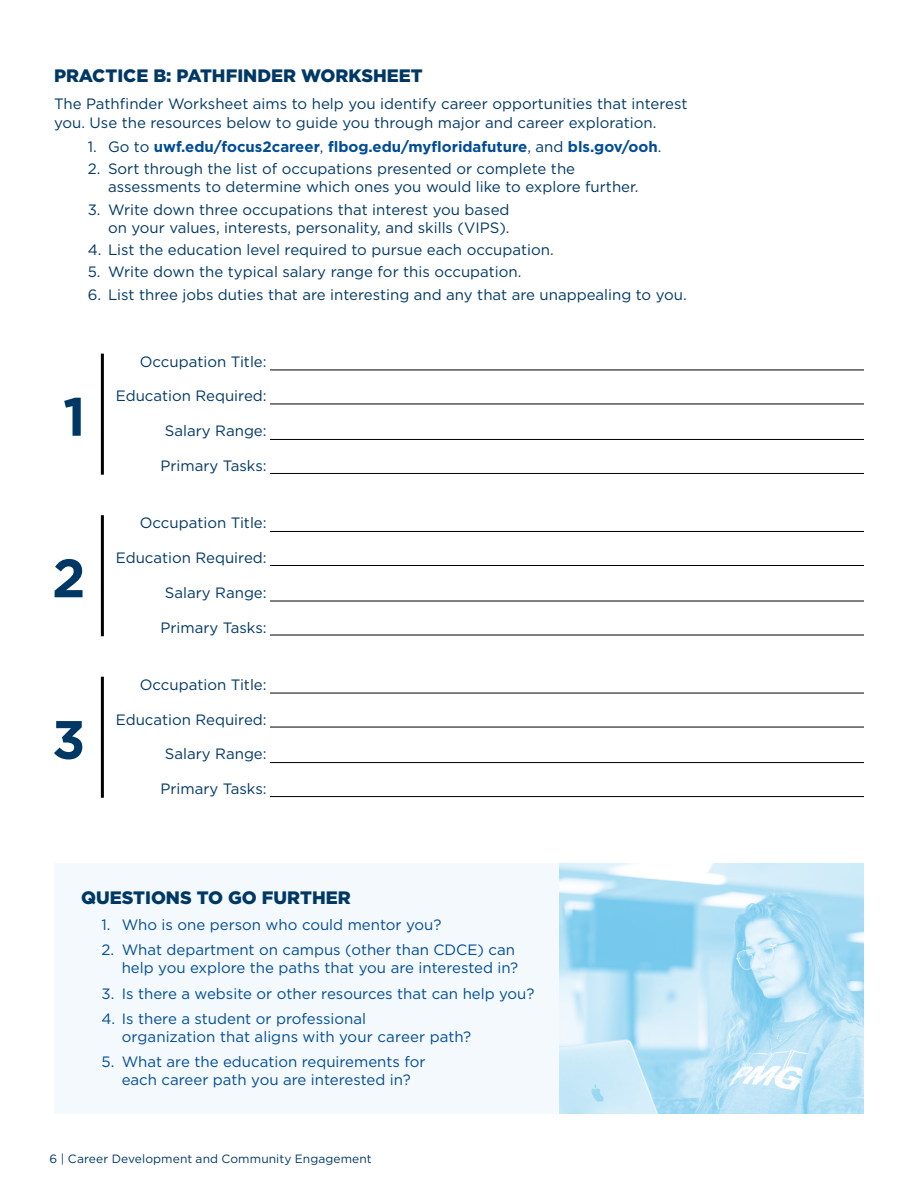
<style>
.page{position:relative;width:918px;height:1188px;background:#fff}
.page>*{position:absolute;margin:0;border:0;box-sizing:border-box;transform-origin:0 0}
.t1{font:700 54px "Gotham";color:#003865}
.Header_Midnight{font:900 18px "Gotham";color:#003865}
.Paragraph{font:15px/18px "Gotham";color:#003865}
.t2{font:15px/18px "Gotham";color:#004c97;text-align:right}
.t3{font:700 15px "Gotham";color:#004c97}
.t4{font:12px "Gotham";letter-spacing:.01em;color:#003865}
.s1{font-weight:400;color:#003865}
</style>
<div class="page">
<hr style="left:101px;top:354px;width:3px;height:121px;background:#000">
<hr style="left:270px;top:370px;width:594px;height:1px;background:#000">
<hr style="left:270px;top:404px;width:594px;height:1px;background:#000">
<hr style="left:270px;top:439px;width:594px;height:1px;background:#000">
<hr style="left:270px;top:473px;width:594px;height:1px;background:#000">
<hr style="left:101px;top:515px;width:3px;height:121px;background:#000">
<hr style="left:270px;top:531px;width:594px;height:1px;background:#000">
<hr style="left:270px;top:565px;width:594px;height:1px;background:#000">
<hr style="left:270px;top:601px;width:594px;height:1px;background:#000">
<hr style="left:270px;top:635px;width:594px;height:1px;background:#000">
<hr style="left:101px;top:677px;width:3px;height:121px;background:#000">
<hr style="left:270px;top:693px;width:594px;height:1px;background:#000">
<hr style="left:270px;top:727px;width:594px;height:1px;background:#000">
<hr style="left:270px;top:762px;width:594px;height:1px;background:#000">
<hr style="left:270px;top:796px;width:594px;height:1px;background:#000">
<div style="left:54px;top:863px;width:810px;height:250px;background:#f4f9fd"></div>
<svg style="left:559px;top:863px;width:305px;height:250px;background:#b7e2f5"></svg>
<p class="Header_Midnight" style="left:54px;top:64px;width:370px">PRACTICE B: PATHFINDER WORKSHEET</p>
<p class="Paragraph" style="left:54px;top:93px;width:635px;line-height:19.5px">The Pathfinder Worksheet aims to help you identify career opportunities that interest you. Use the resources below to guide you through major and career exploration.</p>
<p class="t3" style="left:88px;top:137px;width:573px"><span class="s1">1. Go to</span> uwf.edu/focus2career<span class="s1">,</span> flbog.edu/myfloridafuture<span class="s1">, and</span> bls.gov/ooh<span class="s1">.</span></p>
<p class="Paragraph" style="left:108px;top:160px;width:530px;text-indent:-20px">2. Sort through the list of occupations presented or complete the assessments to determine which ones you would like to explore further.</p>
<p class="Paragraph" style="left:88px;top:200px;width:423px;text-align:right">3. Write down three occupations that interest you based on your values, interests, personality, and skills (VIPS).</p>
<p class="Paragraph" style="left:88px;top:240px;width:465px">4. List the education level required to pursue each occupation.</p>
<p class="Paragraph" style="left:88px;top:263px;width:433px">5. Write down the typical salary range for this occupation.</p>
<p class="Paragraph" style="left:88px;top:285px;width:598px">6. List three jobs duties that are interesting and any that are unappealing to you.</p>
<p class="t1" style="left:63px;top:381px;width:24px">1</p>
<p class="t1" style="left:52px;top:542px;width:35px">2</p>
<p class="t1" style="left:52px;top:704px;width:35px">3</p>
<p class="Paragraph" style="left:140px;top:352px;width:128px">Occupation Title:</p>
<p class="Paragraph" style="left:116px;top:387px;width:152px">Education Required:</p>
<p class="Paragraph" style="left:165px;top:422px;width:103px">Salary Range:</p>
<p class="Paragraph" style="left:160px;top:456px;width:108px">Primary Tasks:</p>
<p class="Paragraph" style="left:140px;top:514px;width:128px">Occupation Title:</p>
<p class="Paragraph" style="left:116px;top:548px;width:152px">Education Required:</p>
<p class="Paragraph" style="left:165px;top:583px;width:103px">Salary Range:</p>
<p class="Paragraph" style="left:160px;top:618px;width:108px">Primary Tasks:</p>
<p class="Paragraph" style="left:140px;top:675px;width:128px">Occupation Title:</p>
<p class="Paragraph" style="left:116px;top:710px;width:152px">Education Required:</p>
<p class="Paragraph" style="left:165px;top:745px;width:103px">Salary Range:</p>
<p class="Paragraph" style="left:160px;top:780px;width:108px">Primary Tasks:</p>
<p class="Header_Midnight" style="left:81px;top:885px;width:271px">QUESTIONS TO GO FURTHER</p>
<p class="t2" style="left:101px;top:915px;width:342px">1. Who is one person who could mentor you?</p>
<p class="t2" style="left:101px;top:941px;width:418px">2. What department on campus (other than CDCE) can help you explore the paths that you are interested in?</p>
<p class="t2" style="left:101px;top:984px;width:435px">3. Is there a website or other resources that can help you?</p>
<p class="t2" style="left:122px;top:1009px;width:351px;text-align:left;text-indent:-20px">4. Is there a student or professional<br>organization that aligns with your career path?</p>
<p class="t2" style="left:101px;top:1053px;width:326px;text-align:center">5. What are the education requirements for each career path you are interested in?</p>
<p class="t4" style="left:49px;top:1151px;width:324px">6 | Career Development and Community Engagement</p>
</div>
